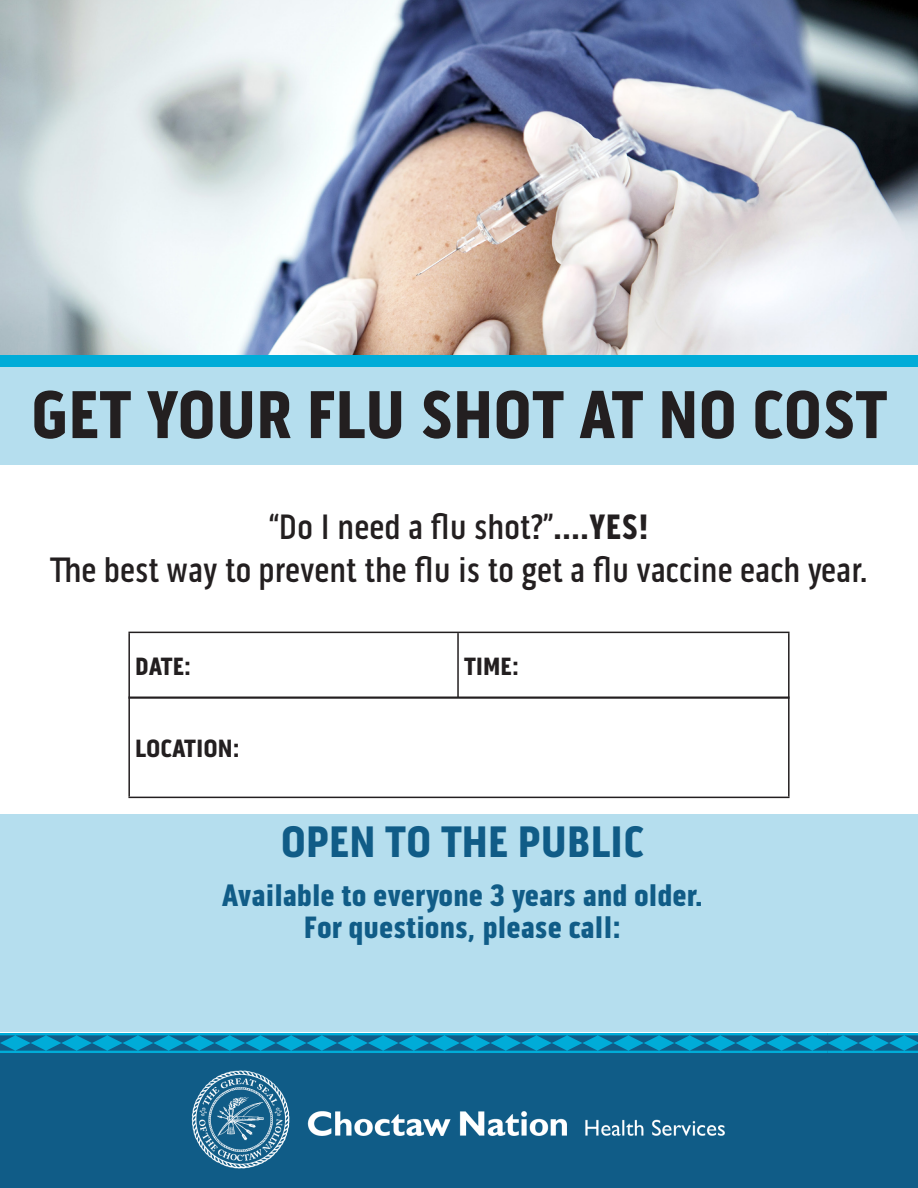
<style>
.page{position:relative;width:918px;height:1188px;background:#fff}
.page>*{position:absolute;margin:0;border:0;box-sizing:border-box;transform-origin:0 0}
.t1{font:900 69px "Pill Gothic 300 mg";color:#231f20}
.t2{font:900 45px "Pill Gothic 300 mg";color:#105c87}
.t3{font:500 36px "Pill Gothic 300 mg";color:#231f20;scale:.96 1}
.t4{font:900 31.5px "Pill Gothic 300 mg";color:#105c87}
.t5{font:900 25.5px "Pill Gothic 300 mg";color:#231f20}
.s1{font-weight:900}
</style>
<div class="page">
<div style="left:0;top:1033px;width:918px;height:155px;background:#105c87"></div>
<div style="left:0;top:367px;width:918px;height:97px;background:#b5deee"></div>
<svg style="left:0;top:1033px;width:918px;height:20px"></svg>
<div style="left:0;top:354px;width:918px;height:13px;background:#00acd8"></div>
<div style="left:0;top:814px;width:917px;height:218px;background:#b5deee"></div>
<img style="left:0;top:0;width:918px;height:354px">
<hr style="left:128px;top:632px;width:330px;height:1px;background:#231f20">
<hr style="left:128px;top:633px;width:2px;height:64px;background:#231f20">
<hr style="left:458px;top:632px;width:332px;height:1px;background:#231f20">
<hr style="left:457px;top:633px;width:2px;height:64px;background:#231f20">
<hr style="left:788px;top:633px;width:2px;height:64px;background:#231f20">
<hr style="left:128px;top:697px;width:330px;height:2px;background:#231f20">
<hr style="left:458px;top:697px;width:332px;height:2px;background:#231f20">
<hr style="left:128px;top:698px;width:2px;height:99px;background:#231f20">
<hr style="left:788px;top:698px;width:2px;height:99px;background:#231f20">
<hr style="left:128px;top:797px;width:662px;height:1px;background:#231f20">
<img style="left:191px;top:1070px;width:534px;height:99px">
<p class="t1" style="left:31px;top:373px;width:858px">GET YOUR FLU SHOT AT NO COST</p>
<p class="t3" style="left:270px;top:506px;width:396px">“Do I need a flu shot?”<span class="s1">....YES!</span></p>
<p class="t3" style="left:50px;top:549px;width:854px">The best way to prevent the flu is to get a flu vaccine each year.</p>
<p class="t5" style="left:135px;top:651px;width:57px">DATE:</p>
<p class="t5" style="left:464px;top:651px;width:56px">TIME:</p>
<p class="t5" style="left:135px;top:733px;width:106px">LOCATION:</p>
<p class="t2" style="left:281px;top:814px;width:365px">OPEN TO THE PUBLIC</p>
<p class="t4" style="left:222px;top:877px;width:483px">Available to everyone 3 years and older.</p>
<p class="t4" style="left:304px;top:908px;width:318px">For questions, please call:</p>
</div>
